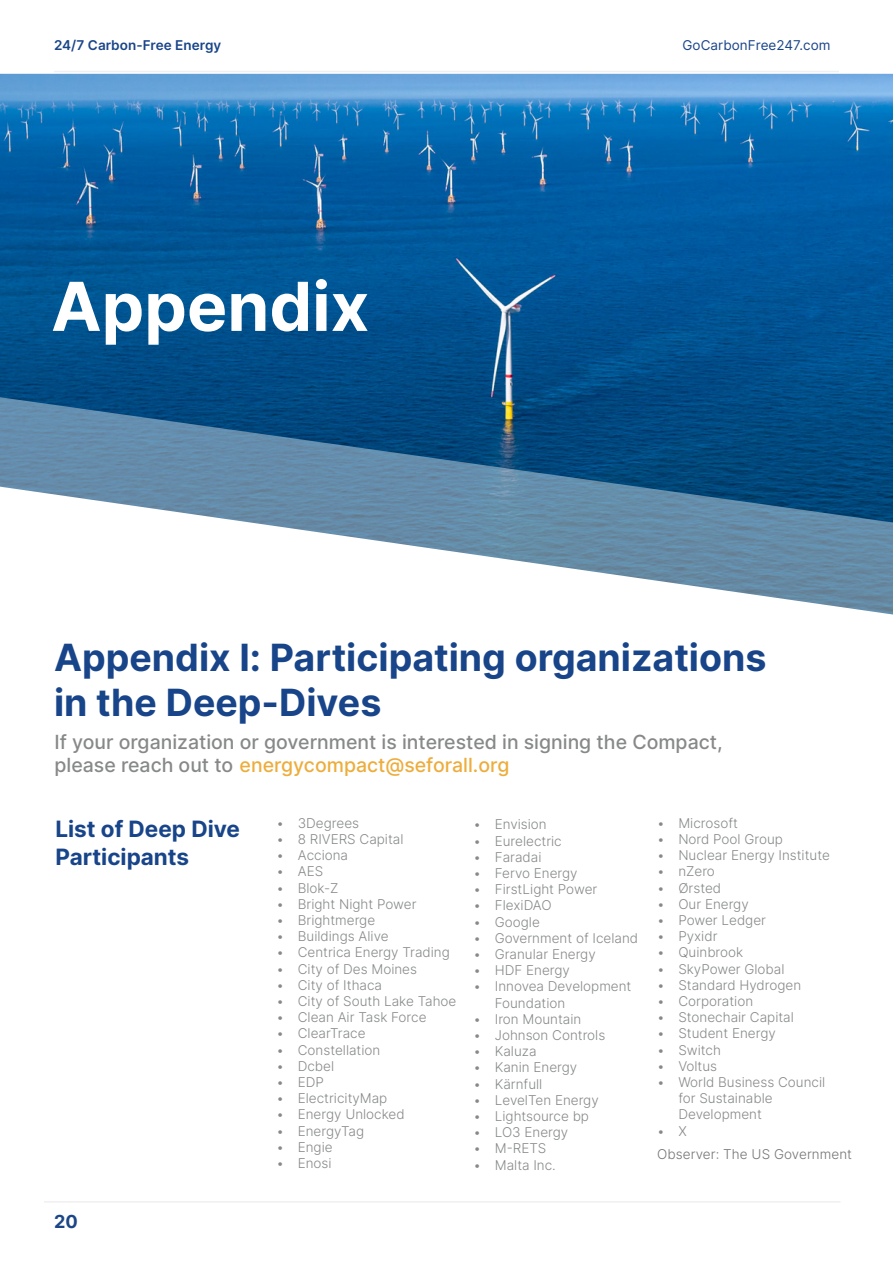
<style>
.page{position:relative;width:893px;height:1263px;background:#fff}
.page>*{position:absolute;margin:0;border:0;box-sizing:border-box;transform-origin:0 0}
.t1{font:700 67.5px "Inter";color:#fff}
.t2{font:700 37.5px/45px "Inter";color:#184489}
.t3{font:700 22.5px/28.5px "Inter";color:#184489}
.t4{font:500 19.5px/22.6px "Inter";color:#878989}
.t5{font:700 18px "Inter";color:#1c4687}
.t6{font:300 13.5px/16.2px "Inter";color:#878989}
.t7{font:300 13.5px "Inter";letter-spacing:.005em;color:#747474}
.t8{font:600 13.5px "Inter";letter-spacing:.005em;color:#1a4589}
.t9{font:13.5px "Inter";letter-spacing:.005em;color:#1a4589}
.s1{color:#184489}
.s2{color:#edad3d}
</style>
<div class="page">
<hr style="left:54px;top:71px;width:785px;height:1px;background:#f0f0f1">
<img style="left:0;top:74px;width:893px;height:322px">
<svg style="left:0;top:396px;width:893px;height:219px"></svg>
<hr style="left:44px;top:1201px;width:796px;height:1px;background:#f0f0f1">
<p class="t8" style="left:54px;top:35px;width:169px">24/7 Carbon-Free E<span class="s1">nergy</span></p>
<p class="t9" style="left:682px;top:35px;width:150px">GoCarbonFree247.com</p>
<h1 class="t1" style="left:51px;top:257px;width:320px">Appendix</h1>
<h2 class="t2" style="left:54px;top:634px;width:714px">Appendix I: Participating organizations in the Deep-Dives</h2>
<h3 class="t4" style="left:54px;top:730px;width:670px">If your organization or government is interested in signing the Compact, please reach out to <span class="s2">energycompact@seforall.org</span></h3>
<h3 class="t3" style="left:55px;top:814px;width:186px">List of Deep Dive<br>Participants</h3>
<p class="t6" style="left:277px;top:814px;width:84px">• 3Degrees</p>
<p class="t6" style="left:277px;top:831px;width:128px">• 8 RIVERS Capital</p>
<p class="t6" style="left:277px;top:847px;width:73px">• Acciona</p>
<p class="t6" style="left:277px;top:863px;width:48px">• AES</p>
<p class="t6" style="left:277px;top:879px;width:64px">• Blok-Z</p>
<p class="t6" style="left:277px;top:895px;width:141px">• Bright Night Power</p>
<p class="t6" style="left:277px;top:912px;width:100px">• Brightmerge</p>
<p class="t6" style="left:277px;top:928px;width:114px">• Buildings Alive</p>
<p class="t6" style="left:277px;top:944px;width:175px">• Centrica Energy Trading</p>
<p class="t6" style="left:277px;top:960px;width:142px">• City of Des Moines</p>
<p class="t6" style="left:277px;top:976px;width:107px">• City of Ithaca</p>
<p class="t6" style="left:277px;top:993px;width:181px">• City of South Lake Tahoe</p>
<p class="t6" style="left:277px;top:1009px;width:151px">• Clean Air Task Force</p>
<p class="t6" style="left:277px;top:1025px;width:91px">• ClearTrace</p>
<p class="t6" style="left:277px;top:1041px;width:105px">• Constellation</p>
<p class="t6" style="left:277px;top:1057px;width:59px">• Dcbel</p>
<p class="t6" style="left:277px;top:1074px;width:49px">• EDP</p>
<p class="t6" style="left:277px;top:1090px;width:112px">• ElectricityMap</p>
<p class="t6" style="left:277px;top:1106px;width:130px">• Energy Unlocked</p>
<p class="t6" style="left:277px;top:1122px;width:89px">• EnergyTag</p>
<p class="t6" style="left:277px;top:1138px;width:58px">• Engie</p>
<p class="t6" style="left:277px;top:1155px;width:57px">• Enosi</p>
<h3 class="t5" style="left:54px;top:1209px;width:25px">20</h3>
<p class="t6" style="left:474px;top:816px;width:75px">• Envision</p>
<p class="t6" style="left:474px;top:832px;width:90px">• Eurelectric</p>
<p class="t6" style="left:474px;top:848px;width:69px">• Faradai</p>
<p class="t6" style="left:474px;top:865px;width:106px">• Fervo Energy</p>
<p class="t6" style="left:474px;top:881px;width:125px">• FirstLight Power</p>
<p class="t6" style="left:474px;top:897px;width:80px">• FlexiDAO</p>
<p class="t6" style="left:474px;top:913px;width:68px">• Google</p>
<p class="t6" style="left:474px;top:929px;width:166px">• Government of Iceland</p>
<p class="t6" style="left:474px;top:946px;width:124px">• Granular Energy</p>
<p class="t6" style="left:474px;top:962px;width:98px">• HDF Energy</p>
<p class="t6" style="left:495px;top:978px;width:138px;text-indent:-21px">• Innovea Development<br>Foundation</p>
<p class="t6" style="left:474px;top:1010px;width:109px">• Iron Mountain</p>
<p class="t6" style="left:474px;top:1027px;width:133px">• Johnson Controls</p>
<p class="t6" style="left:474px;top:1043px;width:64px">• Kaluza</p>
<p class="t6" style="left:474px;top:1059px;width:105px">• Kanin Energy</p>
<p class="t6" style="left:474px;top:1075px;width:70px">• Kärnfull</p>
<p class="t6" style="left:474px;top:1091px;width:127px">• LevelTen Energy</p>
<p class="t6" style="left:474px;top:1108px;width:117px">• Lightsource bp</p>
<p class="t6" style="left:474px;top:1124px;width:96px">• LO3 Energy</p>
<p class="t6" style="left:474px;top:1140px;width:74px">• M-RETS</p>
<p class="t6" style="left:474px;top:1156px;width:84px">• Malta Inc.</p>
<p class="t6" style="left:657px;top:814px;width:82px">• Microsoft</p>
<p class="t6" style="left:657px;top:831px;width:127px">• Nord Pool Group</p>
<p class="t6" style="left:657px;top:847px;width:174px">• Nuclear Energy Institute</p>
<p class="t6" style="left:657px;top:863px;width:59px">• nZero</p>
<p class="t6" style="left:657px;top:879px;width:66px">• Ørsted</p>
<p class="t6" style="left:657px;top:895px;width:93px">• Our Energy</p>
<p class="t6" style="left:657px;top:912px;width:110px">• Power Ledger</p>
<p class="t6" style="left:657px;top:928px;width:62px">• Pyxidr</p>
<p class="t6" style="left:657px;top:944px;width:88px">• Quinbrook</p>
<p class="t6" style="left:657px;top:960px;width:129px">• SkyPower Global</p>
<p class="t6" style="left:657px;top:976px;width:146px">• Standard Hydrogen</p>
<p class="t6" style="left:657px;top:993px;width:98px">• Corporation</p>
<p class="t6" style="left:657px;top:1009px;width:138px">• Stonechair Capital</p>
<p class="t6" style="left:657px;top:1025px;width:120px">• Student Energy</p>
<p class="t6" style="left:657px;top:1041px;width:65px">• Switch</p>
<p class="t6" style="left:657px;top:1057px;width:62px">• Voltus</p>
<p class="t6" style="left:678px;top:1074px;width:148px;text-indent:-21px">• World Business Council for Sustainable<br>Development</p>
<p class="t6" style="left:657px;top:1122px;width:31px">• X</p>
<p class="t7" style="left:657px;top:1144px;width:196px">Observer: The US Government</p>
</div>
